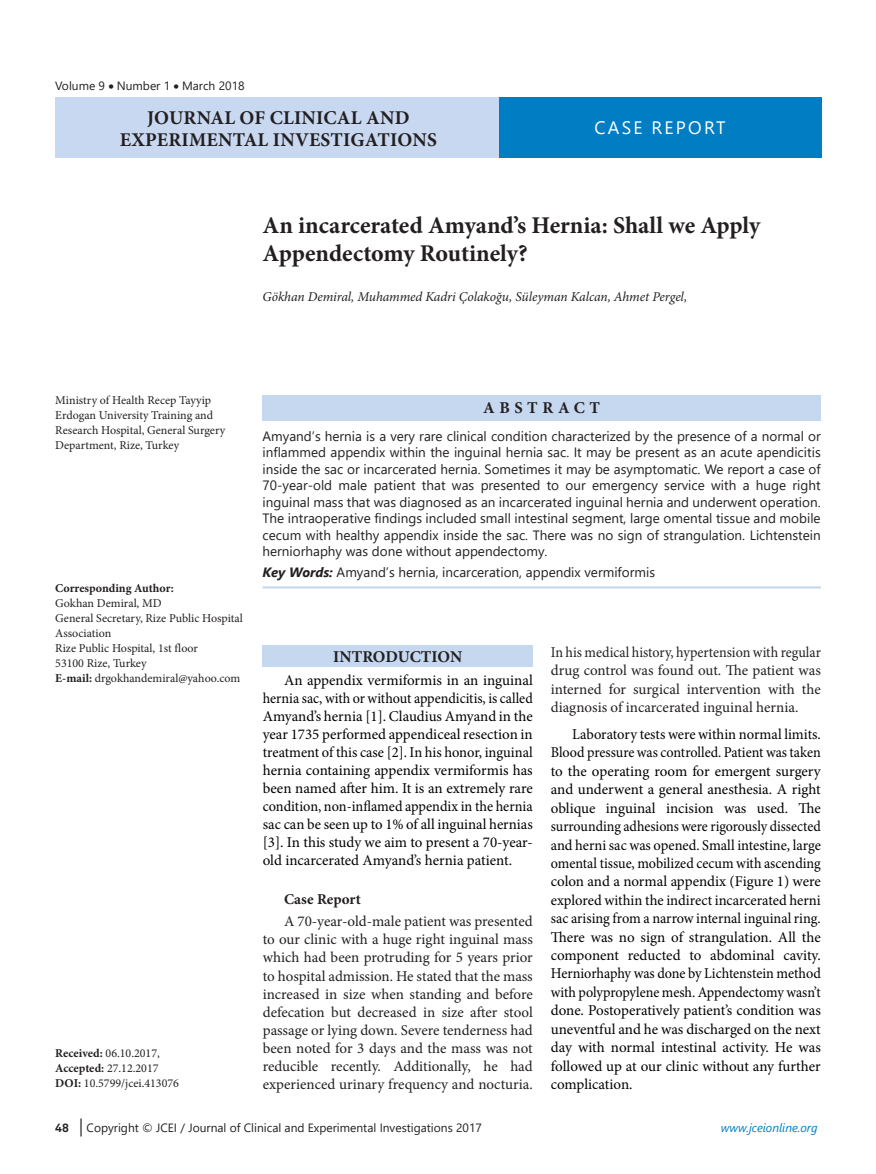
<style>
.page{position:relative;width:876px;height:1174px;background:#fff}
.page>*{position:absolute;margin:0;border:0;box-sizing:border-box;transform-origin:0 0}
.Konu_Başlığı{font:700 24px/28.5px "Minion Pro";letter-spacing:-.005em;color:#231f20}
.t1{font:700 19.5px/22.5px "Minion Pro";letter-spacing:.01em;color:#231f20;text-align:center}
.t2{font:700 19.5px "Minion Pro";letter-spacing:.01em;color:#fff}
.t3{font:18px "Segoe UI";letter-spacing:.125em;color:#fff}
.introductin_başlık{font:700 16.5px "Minion Pro";color:#231f20}
.Özet_Başlıkk{font:700 16.5px "Minion Pro";letter-spacing:.28em;color:#231f20}
.Metin{font:15px/18.5px "Minion Pro";color:#010202;text-align:justify}
.Metin-2{font:15px/18px "Minion Pro";color:#000;text-align:justify}
.Metin-3{font:15px/18px "Minion Pro";color:#231f20;text-align:justify}
.Metin-4{font:15px/18.5px "Minion Pro";color:#231f20;text-align:justify;scale:.94 1}
.Metin_Alt_Başlık{font:700 15px "Minion Pro";letter-spacing:.005em;color:#231f20}
.Özet_Metin{font:13.5px/16.5px "Segoe UI";color:#231f20;text-align:justify}
.Yazarlar{font:italic 13.5px "Minion Pro";letter-spacing:-.005em;color:#231f20}
.Kurum_1{font:12px/15px "Minion Pro";color:#231f20}
.Kurum{font:12px/15px "Minion Pro";color:#231f20}
.t4{font:12px "Segoe UI";color:#231f20}
.Kurum_1-2{font:700 12px/15px "Minion Pro";color:#231f20}
.t5{font:italic 12px "Segoe UI";color:#007dc3}
.t6{font:700 12px "Akkurat Pro";color:#231f20}
.s1{font-weight:400}
.s2{font-weight:700}
.s3{font-weight:700;font-style:italic}
.s4{color:#010202}
.s5{color:#000}
.s6{font-family:"Minion Pro";font-size:18px}
</style>
<div class="page">
<div style="left:55px;top:98px;width:445px;height:60px;background:#c7d8f0"></div>
<div style="left:500px;top:98px;width:321px;height:60px;background:#007dc3"></div>
<hr style="left:263px;top:586px;width:558px;height:2px;background:#c6d8ef">
<div style="left:263px;top:395px;width:558px;height:25px;background:#c6d8ef"></div>
<div style="left:263px;top:645px;width:270px;height:21px;background:#c6d8ef"></div>
<p class="t4" style="left:55px;top:75px;width:191px">Volume 9 • Number 1 • March 2018</p>
<p class="t1" style="left:120px;top:106px;width:318px">JOURNAL OF CLINICAL AND<br>EXPERIMENTAL INVESTIGATIONS</p>
<p class="t3" style="left:595px;top:111px;width:133px">CASE REPORT</p>
<h2 class="t2" style="left:569px;top:115px;width:184px">ORIGINAL ARTICLE</h2>
<p class="Konu_Başlığı" style="left:263px;top:210px;width:499px">An incarcerated Amyand’s Hernia: Shall we Apply<br>Appendectomy Routinely?</p>
<p class="Yazarlar" style="left:263px;top:287px;width:426px">Gökhan Demiral, Muhammed Kadri Çolakoğu, Süleyman Kalcan, Ahmet Pergel,</p>
<p class="Kurum" style="left:55px;top:393px;width:172px">Ministry of Health Recep Tayyip<br>Erdogan University Training and<br>Research Hospital, General Surgery<br>Department, Rize, Turkey</p>
<p class="Kurum_1-2" style="left:55px;top:580px;width:120px">Corresponding Author:<br><span class="s1">Gokhan Demiral, MD</span></p>
<p class="Kurum_1" style="left:55px;top:610px;width:189px">General Secretary, Rize Public Hospital<br>Association</p>
<p class="Kurum_1" style="left:55px;top:640px;width:144px">Rize Public Hospital, 1st floor</p>
<p class="Kurum_1" style="left:55px;top:655px;width:93px">53100 Rize, Turkey</p>
<p class="Kurum_1" style="left:55px;top:670px;width:186px"><span class="s2">E-mail:</span> drgokhandemiral@yahoo.com</p>
<p class="Kurum_1" style="left:55px;top:1045px;width:106px"><span class="s2">Received:</span> 06.10.2017,</p>
<p class="Kurum_1" style="left:55px;top:1060px;width:105px"><span class="s2">Accepted:</span> 27.12.2017</p>
<p class="Kurum_1" style="left:55px;top:1075px;width:125px"><span class="s2">DOI:</span> 10.5799/jcei.413076</p>
<p class="Özet_Başlıkk" style="left:483px;top:396px;width:119px">ABSTRACT</p>
<p class="Özet_Metin" style="left:263px;top:426px;width:560px">Amyand’s hernia is a very rare clinical condition characterized by the presence of a normal or inflammed appendix within the inguinal hernia sac. It may be present as an acute apendicitis inside the sac or incarcerated hernia. Sometimes it may be asymptomatic. We report a case of 70-year-old male patient that was presented to our emergency service with a huge right inguinal mass that was diagnosed as an incarcerated inguinal hernia and underwent operation.<br>The intraoperative findings included small intestinal segment, large omental tissue and mobile cecum with healthy appendix inside the sac. There was no sign of strangulation. Lichtenstein herniorhaphy was done without appendectomy.</p>
<p class="Özet_Metin" style="left:263px;top:563px;width:394px"><span class="s3">Key Words:</span> Amyand’s hernia, incarceration, appendix vermiformis</p>
<p class="introductin_başlık" style="left:333px;top:645px;width:130px">INTRODUCTION</p>
<p class="Metin-2" style="left:263px;top:671px;width:272px;text-indent:21px">An appendix vermiformis in an inguinal hernia sac, with or without appendicitis, is called Amyand’s hernia [1]. Claudius Amyand in the year 1735 performed appendiceal resection in treatment of this case [2]. In his honor, inguinal hernia containing appendix vermiformis has been named after him. <span class="s4">It is an extremely rare condition, non-inflamed appendix in the hernia sac can be seen up to</span> 1% of all inguinal hernias [3]. <span class="s4">In this study we aim to present a 70-year&shy;old incarcerated Amyand’s hernia patient</span>.</p>
<p class="Metin_Alt_Başlık" style="left:284px;top:888px;width:78px">Case Report</p>
<p class="Metin-3" style="left:263px;top:912px;width:272px;text-indent:21px">A 70-year-old-male patient was presented to our clinic with a huge right inguinal mass which had been protruding for 5 years prior to hospital admission. He stated that the mass increased in size when standing and before defecation but decreased in size after stool passage or lying down. Severe tenderness had been noted for 3 days and the mass was not reducible recently. Additionally, he had experienced urinary frequency and nocturia.</p>
<p class="Metin-4" style="left:551px;top:643px;width:289px">In his medical history, hypertension with regular drug control was found out. The patient was interned for surgical intervention with the diagnosis of incarcerated inguinal hernia.</p>
<p class="Metin" style="left:551px;top:725px;width:272px;text-indent:21px">Laboratory tests were within normal limits.<br>Blood pressure was controlled. <span class="s5">Patient was taken to the operating room for emergent surgery and underwent a general anesthesia.</span> A right oblique inguinal incision was used. The surrounding adhesions were rigorously dissected and herni sac was opened. Small intestine, large omental tissue, mobilized cecum with ascending colon and a normal appendix (Figure 1) were explored within the indirect incarcerated herni sac arising from a narrow internal inguinal ring.<br>There was no sign of strangulation. All the component reducted to abdominal cavity.<br><span class="s5">Herniorhaphy was done by Lichtenstein method with polypropylene mesh. Appendectomy wasn’t done.</span> Postoperatively patient’s condition was uneventful and he was discharged on the next day with normal intestinal activity. He was followed up at our clinic without any further complication.</p>
<p class="t6" style="left:55px;top:1120px;width:15px">48</p>
<p class="t4" style="left:79px;top:1116px;width:404px"><span class="s6">|</span> Copyright © JCEI / Journal of Clinical and Experimental Investigations 2017</p>
<p class="t5" style="left:721px;top:1118px;width:98px">www.jceionline.org</p>
</div>
